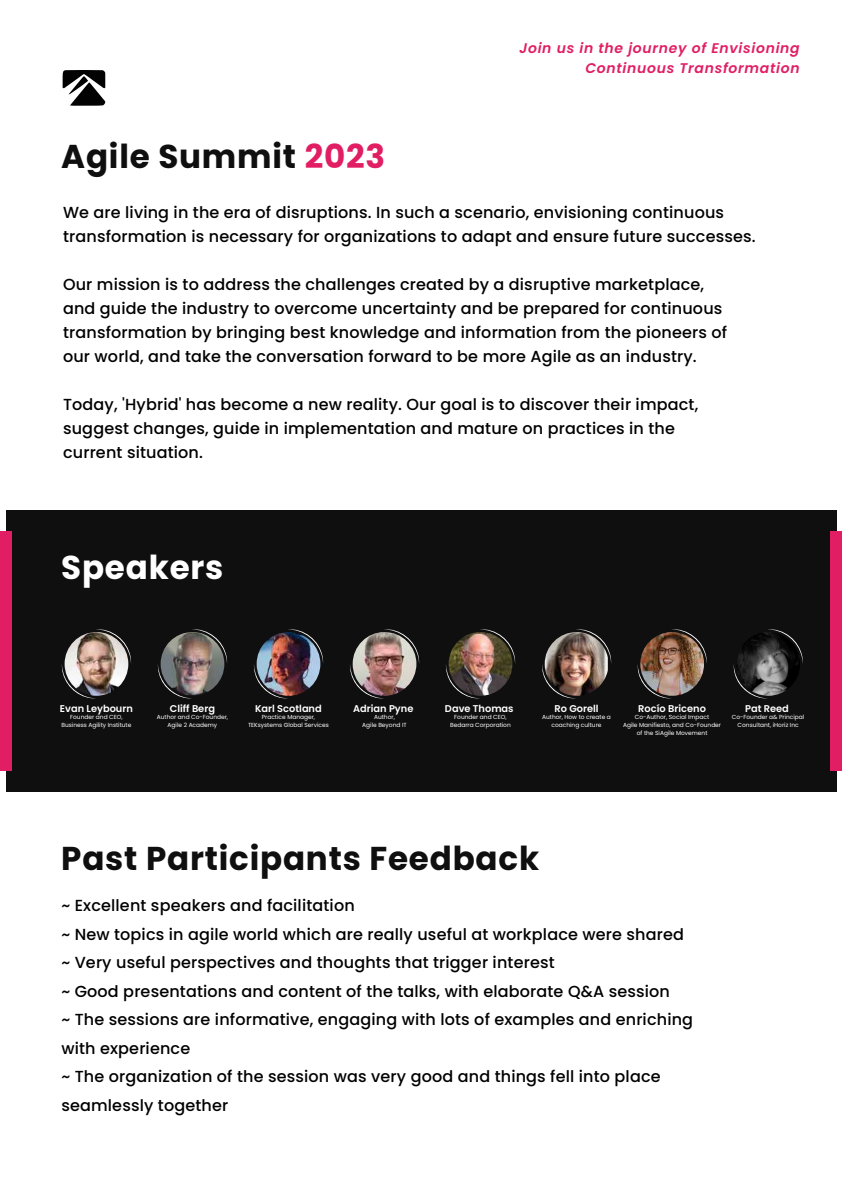
<style>
.page{position:relative;width:842px;height:1191px;background:#fff}
.page>*{position:absolute;margin:0;border:0;box-sizing:border-box;transform-origin:0 0}
.t1{font:700 33px "Poppins";letter-spacing:.025em;color:#0f0f0f}
.t2{font:700 33px "Poppins";letter-spacing:.025em;color:#fff}
.t3{font:500 16px/28.5px "Poppins";letter-spacing:.01em;color:#000}
.t4{font:italic 600 14px/20px "Poppins";letter-spacing:.05em;color:#e11e63;text-align:right}
.t5{font:600 9.8px "Poppins";color:#fff}
.t6{font:5.9px/7.8px "Poppins";color:#fff;text-align:center}
.s1{color:#e11e63}
</style>
<div class="page">
<svg style="left:63px;top:70px;width:43px;height:36px"></svg>
<div style="left:6px;top:510px;width:830px;height:281px;background:#0f0f0f"></div>
<svg style="left:62px;top:629px;width:69px;height:70px"></svg>
<img style="left:65px;top:632px;width:63px;height:64px;border-radius:32px">
<svg style="left:158px;top:629px;width:69px;height:70px"></svg>
<img style="left:161px;top:632px;width:63px;height:64px;border-radius:32px">
<svg style="left:254px;top:629px;width:69px;height:70px"></svg>
<img style="left:257px;top:632px;width:63px;height:64px;border-radius:32px">
<svg style="left:350px;top:629px;width:69px;height:70px"></svg>
<img style="left:353px;top:632px;width:63px;height:64px;border-radius:32px">
<svg style="left:446px;top:629px;width:69px;height:70px"></svg>
<img style="left:449px;top:632px;width:63px;height:64px;border-radius:32px">
<svg style="left:542px;top:629px;width:69px;height:70px"></svg>
<img style="left:545px;top:632px;width:63px;height:64px">
<svg style="left:637px;top:629px;width:70px;height:70px"></svg>
<img style="left:640px;top:632px;width:64px;height:64px;border-radius:32px">
<svg style="left:733px;top:629px;width:70px;height:70px"></svg>
<img style="left:736px;top:632px;width:64px;height:64px;border-radius:32px">
<div style="left:0;top:531px;width:12px;height:239px;background:#e11e63"></div>
<div style="left:830px;top:531px;width:12px;height:239px;background:#e11e63"></div>
<h1 class="t1" style="left:61px;top:137px;width:325px">Agile Summit <span class="s1">2023</span></h1>
<p class="t4" style="left:519px;top:38px;width:282px">Join us in the journey of Envisioning<br>Continuous Transformation</p>
<p class="t3" style="left:63px;top:201px;width:694px;line-height:24px">We are living in the era of disruptions. In such a scenario, envisioning continuous transformation is necessary for organizations to adapt and ensure future successes.</p>
<p class="t3" style="left:63px;top:273px;width:665px;line-height:24px">Our mission is to address the challenges created by a disruptive marketplace, and guide the industry to overcome uncertainty and be prepared for continuous transformation by bringing best knowledge and information from the pioneers of our world, and take the conversation forward to be more Agile as an industry.</p>
<p class="t3" style="left:63px;top:393px;width:637px;line-height:24px">Today, 'Hybrid' has become a new reality. Our goal is to discover their impact, suggest changes, guide in implementation and mature on practices in the current situation.</p>
<h1 class="t2" style="left:61px;top:548px;width:164px">Speakers</h1>
<p class="t5" style="left:60px;top:702px;width:74px">Evan Leybourn</p>
<p class="t6" style="left:61px;top:713px;width:71px">Founder and CEO,<br>Business Agility Institute</p>
<p class="t5" style="left:170px;top:702px;width:47px">Cliff Berg</p>
<p class="t6" style="left:157px;top:713px;width:73px">Author and Co-Founder,<br>Agile 2 Academy</p>
<p class="t5" style="left:255px;top:702px;width:68px">Karl Scotland</p>
<p class="t6" style="left:248px;top:713px;width:82px">Practice Manager,<br>TEKsystems Global Services</p>
<p class="t5" style="left:353px;top:702px;width:62px">Adrian Pyne</p>
<p class="t6" style="left:362px;top:713px;width:46px">Author,<br>Agile Beyond IT</p>
<p class="t5" style="left:445px;top:702px;width:70px">Dave Thomas</p>
<p class="t6" style="left:450px;top:713px;width:62px">Founder and CEO,<br>Bedarra Corporation</p>
<p class="t5" style="left:554px;top:702px;width:46px">Ro Gorell</p>
<p class="t6" style="left:542px;top:713px;width:70px">Author, How to create a coaching culture</p>
<p class="t5" style="left:638px;top:702px;width:69px">Rocío Briceno</p>
<p class="t6" style="left:623px;top:713px;width:100px">Co-Author, Social Impact<br>Agile Manifiesto, and Co-Founder of the SiAgile Movement</p>
<p class="t5" style="left:745px;top:702px;width:45px">Pat Reed</p>
<p class="t6" style="left:732px;top:713px;width:74px">Co-Founder a&amp; Principal<br>Consultant, iHoriz Inc</p>
<h1 class="t1" style="left:61px;top:839px;width:479px">Past Participants Feedback</h1>
<p class="t3" style="left:61px;top:891px;width:633px">~ Excellent speakers and facilitation<br>~ New topics in agile world which are really useful at workplace were shared ~ Very useful perspectives and thoughts that trigger interest<br>~ Good presentations and content of the talks, with elaborate Q&amp;A session<br>~ The sessions are informative, engaging with lots of examples and enriching with experience<br>~ The organization of the session was very good and things fell into place seamlessly together</p>
</div>
